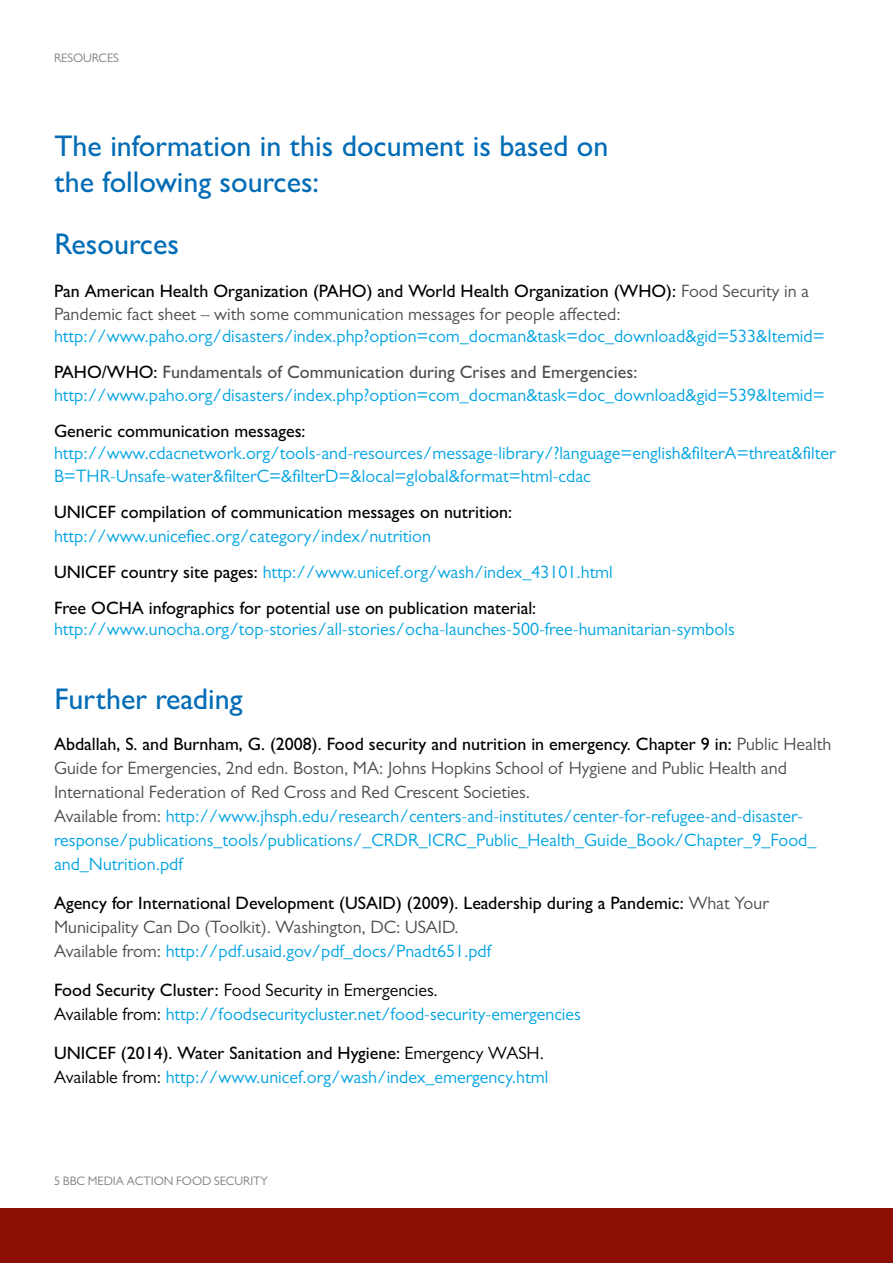
<style>
.page{position:relative;width:893px;height:1263px;background:#fff}
.page>*{position:absolute;margin:0;border:0;box-sizing:border-box;transform-origin:0 0}
.t1{font:500 30px/36px "Gill Sans MT Pro";color:#026cb6}
.t2{font:18px/24px "Gill Sans MT Pro";color:#00a4e3}
.t3{font:500 18px/24px "Gill Sans MT Pro";color:#000}
.t4{font:18px/22.5px "Gill Sans MT Pro";color:#4d4d4f}
.t5{font:12.3px "Gill Sans MT Pro";letter-spacing:-.005em;color:#807f83}
.s1{font-weight:500;color:#000}
.s2{font-weight:500;color:#4d4d4f}
.s3{color:#4d4d4f}
.s4{font-weight:400;color:#4d4d4f}
.s5{font-weight:400;color:#00a4e3}
.s6{color:#000}
</style>
<div class="page">
<div style="left:0;top:1209px;width:893px;height:54px;background:#8b0f04"></div>
<p class="t5" style="left:54px;top:51px;width:66px">RESOURCES</p>
<h1 class="t1" style="left:55px;top:127px;width:555px">The information in this document is based on the following sources:</h1>
<h1 class="t1" style="left:55px;top:226px;width:126px">Resources</h1>
<p class="t4" style="left:54px;top:280px;width:756px"><span class="s1">Pan American Health Organization (PAHO) and World Health Organization (WHO):</span> Food Security in a<br>Pandemic fact sheet – with some communication messages for people affected:</p>
<p class="t2" style="left:54px;top:318px;width:772px;line-height:36px">http://www.paho.org/disasters/index.php?option=com_docman&amp;task=doc_download&amp;gid=533&amp;Itemid=<br><span class="s1">PAHO/WHO:</span> <span class="s2">Fundamentals of Communication during Crises and Emergencies:</span></p>
<p class="t2" style="left:54px;top:382px;width:772px">http://www.paho.org/disasters/index.php?option=com_docman&amp;task=doc_download&amp;gid=539&amp;Itemid=</p>
<p class="t3" style="left:54px;top:418px;width:253px">Generic communication messages:</p>
<p class="t2" style="left:54px;top:442px;width:783px;line-height:22.5px">http://www.cdacnetwork.org/tools-and-resources/message-library/?language=english&amp;filterA=threat&amp;filter<br>B=THR-Unsafe-water&amp;filterC=&amp;filterD=&amp;local=global&amp;format=html-cdac</p>
<p class="t3" style="left:54px;top:499px;width:460px">UNICEF compilation of communication messages on nutrition:</p>
<p class="t2" style="left:54px;top:517px;width:560px;line-height:36px">http://www.unicefiec.org/category/index/nutrition<br><span class="s1">UNICEF country site pages:</span> http://www.unicef.org/wash/index_43101.html<br><span class="s1">Free OCHA infographics for potential use on publication material:</span></p>
<p class="t2" style="left:54px;top:617px;width:682px">http://www.unocha.org/top-stories/all-stories/ocha-launches-500-free-humanitarian-symbols</p>
<h1 class="t1" style="left:55px;top:681px;width:190px">Further reading</h1>
<p class="t2" style="left:54px;top:732px;width:779px"><span class="s1">Abdallah, S. and Burnham, G. (2008). Food security and nutrition in emergency. Chapter 9 in:</span> <span class="s3">Public Health Guide for Emergencies, 2nd edn. Boston, MA: Johns Hopkins School of Hygiene and Public Health and International Federation of Red Cross and Red Crescent Societies.<br>Available from:</span> http://www.jhsph.edu/research/centers-and-institutes/center-for-refugee-and-disaster&shy;response/publications_tools/publications/_CRDR_ICRC_Public_Health_Guide_Book/Chapter_9_Food_ and_Nutrition.pdf</p>
<p class="t3" style="left:54px;top:891px;width:716px">Agency for International Development (USAID) (2009). Leadership during a Pandemic: <span class="s4">What Your<br>Municipality Can Do (Toolkit). Washington, DC: USAID.<br>Available from:</span> <span class="s5">http://pdf.usaid.gov/pdf_docs/Pnadt651.pdf</span></p>
<p class="t2" style="left:54px;top:978px;width:528px"><span class="s1">Food Security Cluster:</span> <span class="s6">Food Security in Emergencies.<br>Available from:</span> http://foodsecuritycluster.net/food-security-emergencies</p>
<p class="t2" style="left:54px;top:1041px;width:496px"><span class="s1">UNICEF (2014). Water Sanitation and Hygiene:</span> <span class="s6">Emergency WASH.<br>Available from:</span> http://www.unicef.org/wash/index_emergency.html</p>
<p class="t5" style="left:54px;top:1174px;width:215px">5 BBC MEDIA ACTION FOOD SECURITY</p>
</div>
